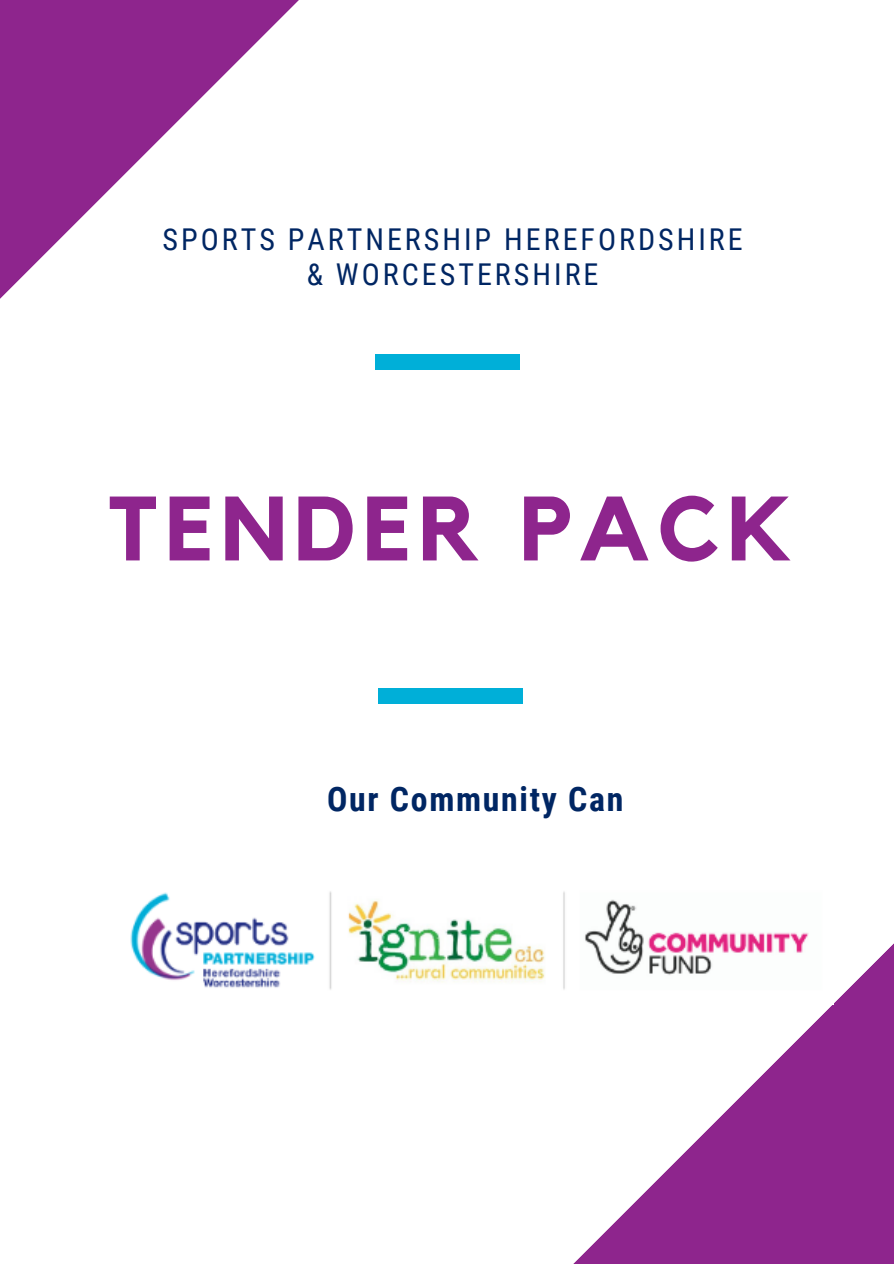
<style>
.page{position:relative;width:894px;height:1264px;background:#fff}
.page>*{position:absolute;margin:0;border:0;box-sizing:border-box;transform-origin:0 0}
.t1{font:700 90.15px "Kollektif";letter-spacing:.08em;color:#8e258d}
.t2{font:700 33.75px "Roboto Condensed";letter-spacing:.05em;color:#002663}
.t3{font:30px/35px "Roboto Condensed";letter-spacing:.1em;color:#002663;text-align:center}
</style>
<div class="page">
<div style="left:378px;top:688px;width:144px;height:16px;background:#00afd8"></div>
<div style="left:375px;top:354px;width:144px;height:16px;background:#00afd8"></div>
<svg style="left:574px;top:944px;width:319px;height:319px;fill:#8e258d"></svg>
<svg style="left:0;top:0;width:299px;height:299px"></svg>
<img style="left:130px;top:891px;width:702px;height:113px">
<p class="t3" style="left:162px;top:222px;width:581px">SPORTS PARTNERSHIP HEREFORDSHIRE &amp; WORCESTERSHIRE</p>
<h1 class="t1" style="left:108px;top:487px;width:685px">TENDER PACK</h1>
<p class="t2" style="left:327px;top:779px;width:297px">Our Community Can</p>
</div>
